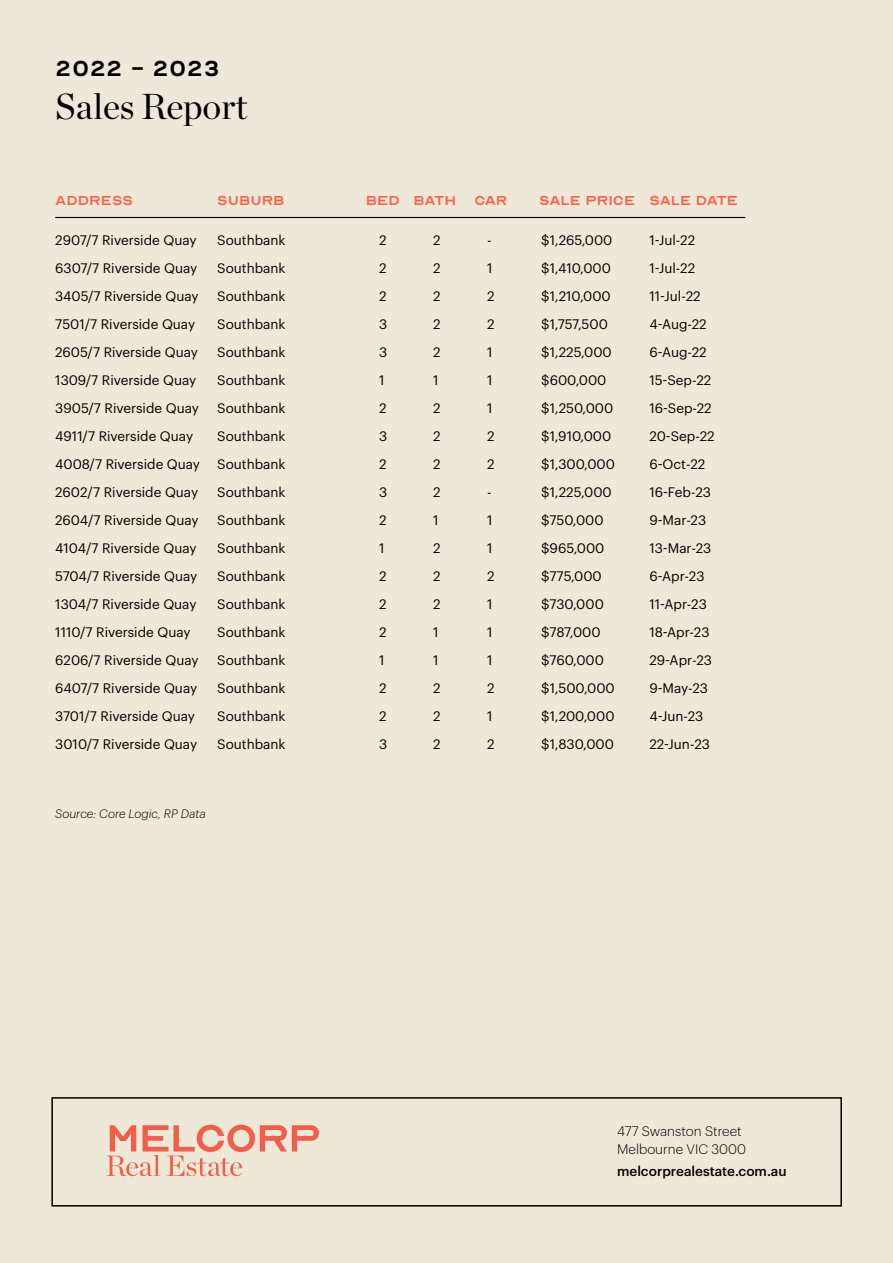
<style>
.page{position:relative;width:893px;height:1263px;background:#ede8d8}
.page>*{position:absolute;margin:0;border:0;box-sizing:border-box;transform-origin:0 0}
.t1{font:36px "Chronicle Display";color:#000}
.t2{font:30px "Optician Sans";color:#000}
.t3{font:18px "Optician Sans";color:#ff5f45}
.t4{font:13.5px "Graphik";color:#000}
.t5{font:300 13.5px/18px "Graphik";color:#000}
.t6{font:500 13.5px "Graphik";color:#000}
.t7{font:italic 300 12px "Graphik";color:#000}
</style>
<div class="page">
<svg style="left:106px;top:1125px;width:213px;height:51px"></svg>
<div style="left:51px;top:1097px;width:791px;height:109px;border:2px solid #000"></div>
<hr style="left:55px;top:217px;width:690px;height:1px;background:#000">
<h2 class="t2" style="left:55px;top:55px;width:166px">2022 - 2023</h2>
<h1 class="t1" style="left:55px;top:79px;width:194px">Sales Report</h1>
<h3 class="t3" style="left:55px;top:192px;width:79px">Address</h3>
<h3 class="t3" style="left:217px;top:192px;width:69px">Suburb</h3>
<h3 class="t3" style="left:366px;top:192px;width:143px">Bed Bath Car</h3>
<h3 class="t3" style="left:539px;top:192px;width:201px">Sale Price Sale Date</h3>
<p class="t4" style="left:55px;top:230px;width:143px">2907/7 Riverside Quay</p>
<p class="t4" style="left:217px;top:230px;width:70px">Southbank</p>
<p class="t4" style="left:379px;top:230px;width:9px">2</p>
<p class="t4" style="left:433px;top:230px;width:9px">2</p>
<p class="t4" style="left:487px;top:230px;width:6px">-</p>
<p class="t4" style="left:541px;top:230px;width:73px">$1,265,000</p>
<p class="t4" style="left:649px;top:230px;width:47px">1-Jul-22</p>
<p class="t4" style="left:55px;top:258px;width:143px">6307/7 Riverside Quay</p>
<p class="t4" style="left:217px;top:258px;width:70px">Southbank</p>
<p class="t4" style="left:379px;top:258px;width:9px">2</p>
<p class="t4" style="left:433px;top:258px;width:9px">2</p>
<p class="t4" style="left:487px;top:258px;width:7px">1</p>
<p class="t4" style="left:541px;top:258px;width:71px">$1,410,000</p>
<p class="t4" style="left:649px;top:258px;width:47px">1-Jul-22</p>
<p class="t4" style="left:55px;top:286px;width:145px">3405/7 Riverside Quay</p>
<p class="t4" style="left:217px;top:286px;width:70px">Southbank</p>
<p class="t4" style="left:379px;top:286px;width:9px">2</p>
<p class="t4" style="left:433px;top:286px;width:9px">2</p>
<p class="t4" style="left:487px;top:286px;width:9px">2</p>
<p class="t4" style="left:541px;top:286px;width:71px">$1,210,000</p>
<p class="t4" style="left:649px;top:286px;width:53px">11-Jul-22</p>
<p class="t4" style="left:55px;top:314px;width:141px">7501/7 Riverside Quay</p>
<p class="t4" style="left:217px;top:314px;width:70px">Southbank</p>
<p class="t4" style="left:379px;top:314px;width:10px">3</p>
<p class="t4" style="left:433px;top:314px;width:9px">2</p>
<p class="t4" style="left:487px;top:314px;width:9px">2</p>
<p class="t4" style="left:541px;top:314px;width:68px">$1,757,500</p>
<p class="t4" style="left:649px;top:314px;width:59px">4-Aug-22</p>
<p class="t4" style="left:55px;top:342px;width:144px">2605/7 Riverside Quay</p>
<p class="t4" style="left:217px;top:342px;width:70px">Southbank</p>
<p class="t4" style="left:379px;top:342px;width:10px">3</p>
<p class="t4" style="left:433px;top:342px;width:9px">2</p>
<p class="t4" style="left:487px;top:342px;width:7px">1</p>
<p class="t4" style="left:541px;top:342px;width:72px">$1,225,000</p>
<p class="t4" style="left:649px;top:342px;width:59px">6-Aug-22</p>
<p class="t4" style="left:55px;top:370px;width:143px">1309/7 Riverside Quay</p>
<p class="t4" style="left:217px;top:370px;width:70px">Southbank</p>
<p class="t4" style="left:379px;top:370px;width:7px">1</p>
<p class="t4" style="left:433px;top:370px;width:7px">1</p>
<p class="t4" style="left:487px;top:370px;width:7px">1</p>
<p class="t4" style="left:541px;top:370px;width:67px">$600,000</p>
<p class="t4" style="left:649px;top:370px;width:64px">15-Sep-22</p>
<p class="t4" style="left:55px;top:398px;width:145px">3905/7 Riverside Quay</p>
<p class="t4" style="left:217px;top:398px;width:70px">Southbank</p>
<p class="t4" style="left:379px;top:398px;width:9px">2</p>
<p class="t4" style="left:433px;top:398px;width:9px">2</p>
<p class="t4" style="left:487px;top:398px;width:7px">1</p>
<p class="t4" style="left:541px;top:398px;width:73px">$1,250,000</p>
<p class="t4" style="left:649px;top:398px;width:64px">16-Sep-22</p>
<p class="t4" style="left:55px;top:426px;width:139px">4911/7 Riverside Quay</p>
<p class="t4" style="left:217px;top:426px;width:70px">Southbank</p>
<p class="t4" style="left:379px;top:426px;width:10px">3</p>
<p class="t4" style="left:433px;top:426px;width:9px">2</p>
<p class="t4" style="left:487px;top:426px;width:9px">2</p>
<p class="t4" style="left:541px;top:426px;width:71px">$1,910,000</p>
<p class="t4" style="left:649px;top:426px;width:67px">20-Sep-22</p>
<p class="t4" style="left:55px;top:454px;width:146px">4008/7 Riverside Quay</p>
<p class="t4" style="left:217px;top:454px;width:70px">Southbank</p>
<p class="t4" style="left:379px;top:454px;width:9px">2</p>
<p class="t4" style="left:433px;top:454px;width:9px">2</p>
<p class="t4" style="left:487px;top:454px;width:9px">2</p>
<p class="t4" style="left:541px;top:454px;width:75px">$1,300,000</p>
<p class="t4" style="left:649px;top:454px;width:57px">6-Oct-22</p>
<p class="t4" style="left:55px;top:482px;width:144px">2602/7 Riverside Quay</p>
<p class="t4" style="left:217px;top:482px;width:70px">Southbank</p>
<p class="t4" style="left:379px;top:482px;width:10px">3</p>
<p class="t4" style="left:433px;top:482px;width:9px">2</p>
<p class="t4" style="left:487px;top:482px;width:6px">-</p>
<p class="t4" style="left:541px;top:482px;width:72px">$1,225,000</p>
<p class="t4" style="left:649px;top:482px;width:63px">16-Feb-23</p>
<p class="t4" style="left:55px;top:510px;width:145px">2604/7 Riverside Quay</p>
<p class="t4" style="left:217px;top:510px;width:70px">Southbank</p>
<p class="t4" style="left:379px;top:510px;width:9px">2</p>
<p class="t4" style="left:433px;top:510px;width:7px">1</p>
<p class="t4" style="left:487px;top:510px;width:7px">1</p>
<p class="t4" style="left:541px;top:510px;width:64px">$750,000</p>
<p class="t4" style="left:649px;top:510px;width:58px">9-Mar-23</p>
<p class="t4" style="left:55px;top:538px;width:143px">4104/7 Riverside Quay</p>
<p class="t4" style="left:217px;top:538px;width:70px">Southbank</p>
<p class="t4" style="left:379px;top:538px;width:7px">1</p>
<p class="t4" style="left:433px;top:538px;width:9px">2</p>
<p class="t4" style="left:487px;top:538px;width:7px">1</p>
<p class="t4" style="left:541px;top:538px;width:65px">$965,000</p>
<p class="t4" style="left:649px;top:538px;width:64px">13-Mar-23</p>
<p class="t4" style="left:55px;top:566px;width:144px">5704/7 Riverside Quay</p>
<p class="t4" style="left:217px;top:566px;width:70px">Southbank</p>
<p class="t4" style="left:379px;top:566px;width:9px">2</p>
<p class="t4" style="left:433px;top:566px;width:9px">2</p>
<p class="t4" style="left:487px;top:566px;width:9px">2</p>
<p class="t4" style="left:541px;top:566px;width:62px">$775,000</p>
<p class="t4" style="left:649px;top:566px;width:57px">6-Apr-23</p>
<p class="t4" style="left:55px;top:594px;width:143px">1304/7 Riverside Quay</p>
<p class="t4" style="left:217px;top:594px;width:70px">Southbank</p>
<p class="t4" style="left:379px;top:594px;width:9px">2</p>
<p class="t4" style="left:433px;top:594px;width:9px">2</p>
<p class="t4" style="left:487px;top:594px;width:7px">1</p>
<p class="t4" style="left:541px;top:594px;width:64px">$730,000</p>
<p class="t4" style="left:649px;top:594px;width:59px">11-Apr-23</p>
<p class="t4" style="left:55px;top:622px;width:137px">1110/7 Riverside Quay</p>
<p class="t4" style="left:217px;top:622px;width:70px">Southbank</p>
<p class="t4" style="left:379px;top:622px;width:9px">2</p>
<p class="t4" style="left:433px;top:622px;width:7px">1</p>
<p class="t4" style="left:487px;top:622px;width:7px">1</p>
<p class="t4" style="left:541px;top:622px;width:61px">$787,000</p>
<p class="t4" style="left:649px;top:622px;width:62px">18-Apr-23</p>
<p class="t4" style="left:55px;top:650px;width:145px">6206/7 Riverside Quay</p>
<p class="t4" style="left:217px;top:650px;width:70px">Southbank</p>
<p class="t4" style="left:379px;top:650px;width:7px">1</p>
<p class="t4" style="left:433px;top:650px;width:7px">1</p>
<p class="t4" style="left:487px;top:650px;width:7px">1</p>
<p class="t4" style="left:541px;top:650px;width:64px">$760,000</p>
<p class="t4" style="left:649px;top:650px;width:64px">29-Apr-23</p>
<p class="t4" style="left:55px;top:678px;width:143px">6407/7 Riverside Quay</p>
<p class="t4" style="left:217px;top:678px;width:70px">Southbank</p>
<p class="t4" style="left:379px;top:678px;width:9px">2</p>
<p class="t4" style="left:433px;top:678px;width:9px">2</p>
<p class="t4" style="left:487px;top:678px;width:9px">2</p>
<p class="t4" style="left:541px;top:678px;width:75px">$1,500,000</p>
<p class="t4" style="left:649px;top:678px;width:60px">9-May-23</p>
<p class="t4" style="left:55px;top:706px;width:141px">3701/7 Riverside Quay</p>
<p class="t4" style="left:217px;top:706px;width:70px">Southbank</p>
<p class="t4" style="left:379px;top:706px;width:9px">2</p>
<p class="t4" style="left:433px;top:706px;width:9px">2</p>
<p class="t4" style="left:487px;top:706px;width:7px">1</p>
<p class="t4" style="left:541px;top:706px;width:75px">$1,200,000</p>
<p class="t4" style="left:649px;top:706px;width:56px">4-Jun-23</p>
<p class="t4" style="left:55px;top:734px;width:143px">3010/7 Riverside Quay</p>
<p class="t4" style="left:217px;top:734px;width:70px">Southbank</p>
<p class="t4" style="left:379px;top:734px;width:10px">3</p>
<p class="t4" style="left:433px;top:734px;width:9px">2</p>
<p class="t4" style="left:487px;top:734px;width:9px">2</p>
<p class="t4" style="left:541px;top:734px;width:74px">$1,830,000</p>
<p class="t4" style="left:649px;top:734px;width:62px">22-Jun-23</p>
<p class="t7" style="left:55px;top:805px;width:152px">Source: Core Logic, RP Data</p>
<p class="t5" style="left:617px;top:1121px;width:130px">477 Swanston Street<br>Melbourne VIC 3000</p>
<p class="t6" style="left:617px;top:1161px;width:171px">melcorprealestate.com.au</p>
</div>
